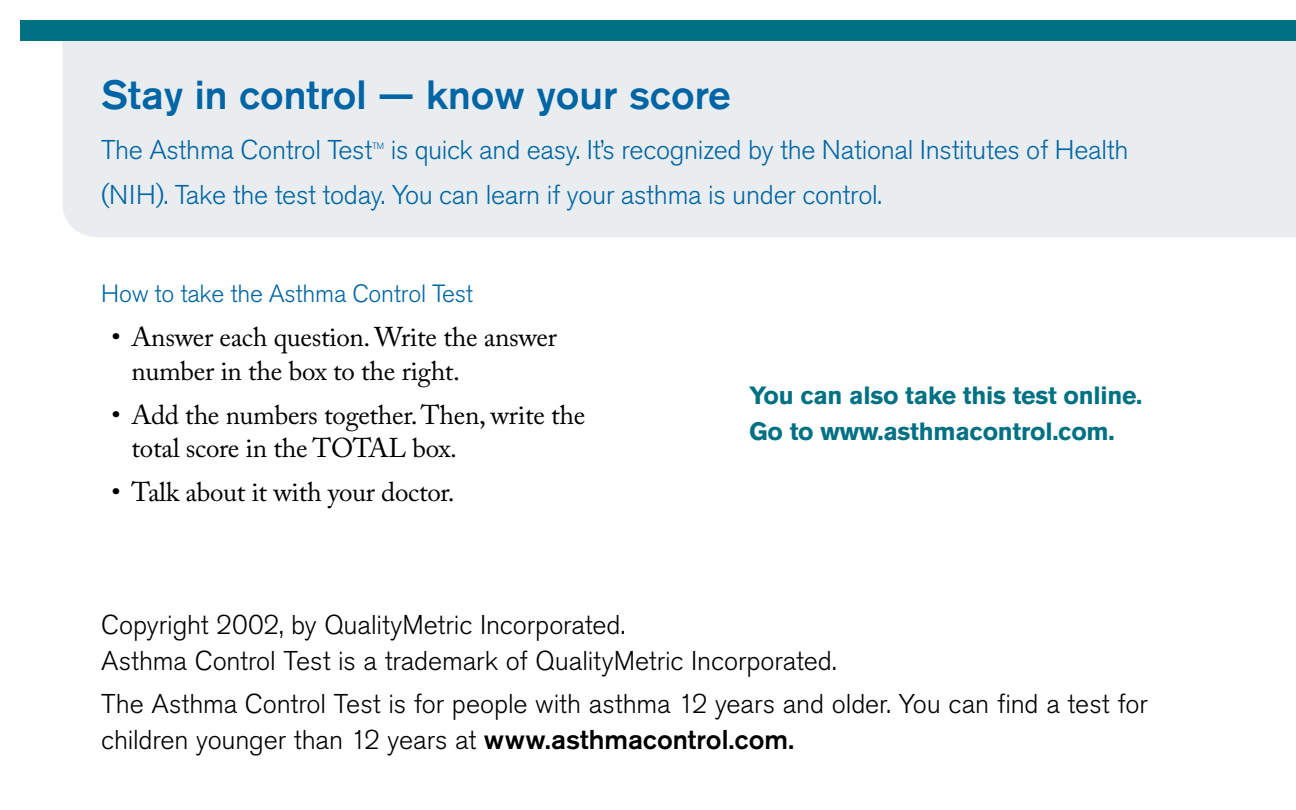
<style>
.page{position:relative;width:1296px;height:810px;background:#fff}
.page>*{position:absolute;margin:0;border:0;box-sizing:border-box;transform-origin:0 0}
.t1{font:500 40.5px "Akzidenz Grotesk BE";color:#0065a4}
.t2{font:300 27px/36px "Akzidenz Grotesk BE";letter-spacing:-.005em;color:#000}
.t3{font:27px/33.8px "Adobe Caslon Pro";letter-spacing:-.01em;color:#000}
.t4{font:300 27px/45px "Akzidenz Grotesk BE";letter-spacing:-.01em;color:#0065a4}
.t5{font:700 24.75px/36px "Akzidenz Grotesk BE";letter-spacing:-.01em;color:#007083}
.t6{font:300 24.75px "Akzidenz Grotesk BE";letter-spacing:-.01em;color:#0065a4}
.t7{font:300 9.22px "Akzidenz Grotesk BE";color:#0065a4}
.s1{font-weight:500}
</style>
<div class="page">
<div style="left:63px;top:41px;width:1233px;height:196px;background:#e9edef"></div>
<div style="left:20px;top:20px;width:1276px;height:20px;background:#007083"></div>
<p class="t1" style="left:101px;top:70px;width:631px">Stay in control — know your score</p>
<p class="t4" style="left:101px;top:127px;width:273px">The Asthma Control Test</p>
<p class="t7" style="left:372px;top:141px;width:14px">TM</p>
<p class="t4" style="left:101px;top:127px;width:1029px;text-indent:290px">is quick and easy. It’s recognized by the National Institutes of Health (NIH). Take the test today. You can learn if your asthma is under control.</p>
<p class="t6" style="left:101px;top:280px;width:373px">How to take the Asthma Control Test</p>
<p class="t3" style="left:132px;top:320px;width:427px;text-indent:-20px">• Answer each question. Write the answer number in the box to the right.</p>
<p class="t3" style="left:132px;top:397px;width:455px;text-indent:-20px">• Add the numbers together. Then, write the total score in the TOTAL box.</p>
<p class="t3" style="left:111px;top:475px;width:345px">• Talk about it with your doctor.</p>
<p class="t5" style="left:749px;top:377px;width:395px">You can also take this test online.<br>Go to www.asthmacontrol.com.</p>
<p class="t2" style="left:101px;top:607px;width:737px">Copyright 2002, by QualityMetric Incorporated.<br>Asthma Control Test is a trademark of QualityMetric Incorporated.</p>
<p class="t2" style="left:101px;top:686px;width:1048px">The Asthma Control Test is for people with asthma 12 years and older. You can find a test for children younger than 12 years at <span class="s1">www.asthmacontrol.com.</span></p>
</div>
